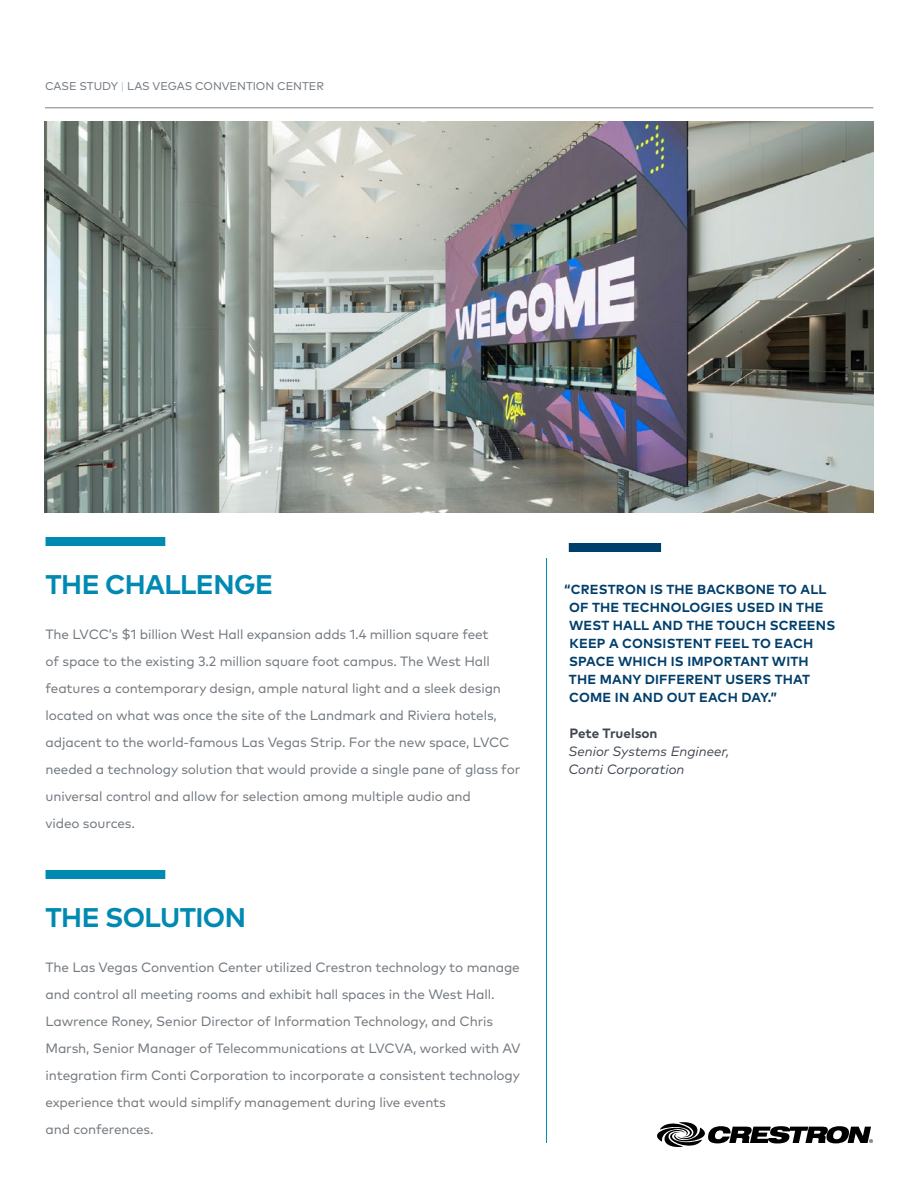
<style>
.page{position:relative;width:918px;height:1188px;background:#fff}
.page>*{position:absolute;margin:0;border:0;box-sizing:border-box;transform-origin:0 0}
.t1{font:700 27px "Mark Pro";letter-spacing:-.02em;color:#008ab1}
.t2{font:13.5px/27px "Mark Pro";letter-spacing:-.01em;color:#747a80}
.t3{font:italic 13.5px/18px "Mark Pro";color:#40474f}
.t4{font:700 13.5px "Mark Pro";color:#40474f}
.t5{font:700 13.2px/18px "Mark Pro";letter-spacing:.015em;color:#003e6b}
.t6{font:11.25px "Mark Pro";letter-spacing:-.005em;color:#747a80}
.s1{font-weight:300;color:#8cc3d9}
</style>
<div class="page">
<hr style="left:546px;top:558px;width:1px;height:585px;background:#008ab1">
<hr style="left:45px;top:108px;width:828px;height:1px;background:#7c8288">
<img style="left:44px;top:122px;width:829px;height:391px">
<svg style="left:657px;top:1122px;width:216px;height:25px"></svg>
<div style="left:46px;top:537px;width:119px;height:9px;background:#008ab1"></div>
<div style="left:46px;top:870px;width:119px;height:9px;background:#008ab1"></div>
<div style="left:569px;top:543px;width:92px;height:9px;background:#003e6b"></div>
<p class="t6" style="left:45px;top:78px;width:280px">CASE STUDY <span class="s1">|</span> LAS VEGAS CONVENTION CENTER</p>
<h1 class="t1" style="left:46px;top:564px;width:229px">THE CHALLENGE</h1>
<p class="t2" style="left:46px;top:620px;width:476px">The LVCC’s $1 billion West Hall expansion adds 1.4 million square feet<br>of space to the existing 3.2 million square foot campus. The West Hall features a contemporary design, ample natural light and a sleek design located on what was once the site of the Landmark and Riviera hotels, adjacent to the world-famous Las Vegas Strip. For the new space, LVCC needed a technology solution that would provide a single pane of glass for universal control and allow for selection among multiple audio and<br>video sources.</p>
<h1 class="t1" style="left:46px;top:897px;width:202px">THE SOLUTION</h1>
<p class="t2" style="left:46px;top:953px;width:477px">The Las Vegas Convention Center utilized Crestron technology to manage and control all meeting rooms and exhibit hall spaces in the West Hall.<br>Lawrence Roney, Senior Director of Information Technology, and Chris Marsh, Senior Manager of Telecommunications at LVCVA, worked with AV integration firm Conti Corporation to incorporate a consistent technology experience that would simplify management during live events<br>and conferences.</p>
<p class="t5" style="left:569px;top:579px;width:268px;text-indent:-5px">“CRESTRON IS THE BACKBONE TO ALL<br>OF THE TECHNOLOGIES USED IN THE<br>WEST HALL AND THE TOUCH SCREENS<br>KEEP A CONSISTENT FEEL TO EACH<br>SPACE WHICH IS IMPORTANT WITH<br>THE MANY DIFFERENT USERS THAT<br>COME IN AND OUT EACH DAY.”</p>
<p class="t4" style="left:570px;top:723px;width:90px">Pete Truelson</p>
<p class="t3" style="left:568px;top:741px;width:162px">Senior Systems Engineer,<br>Conti Corporation</p>
</div>
